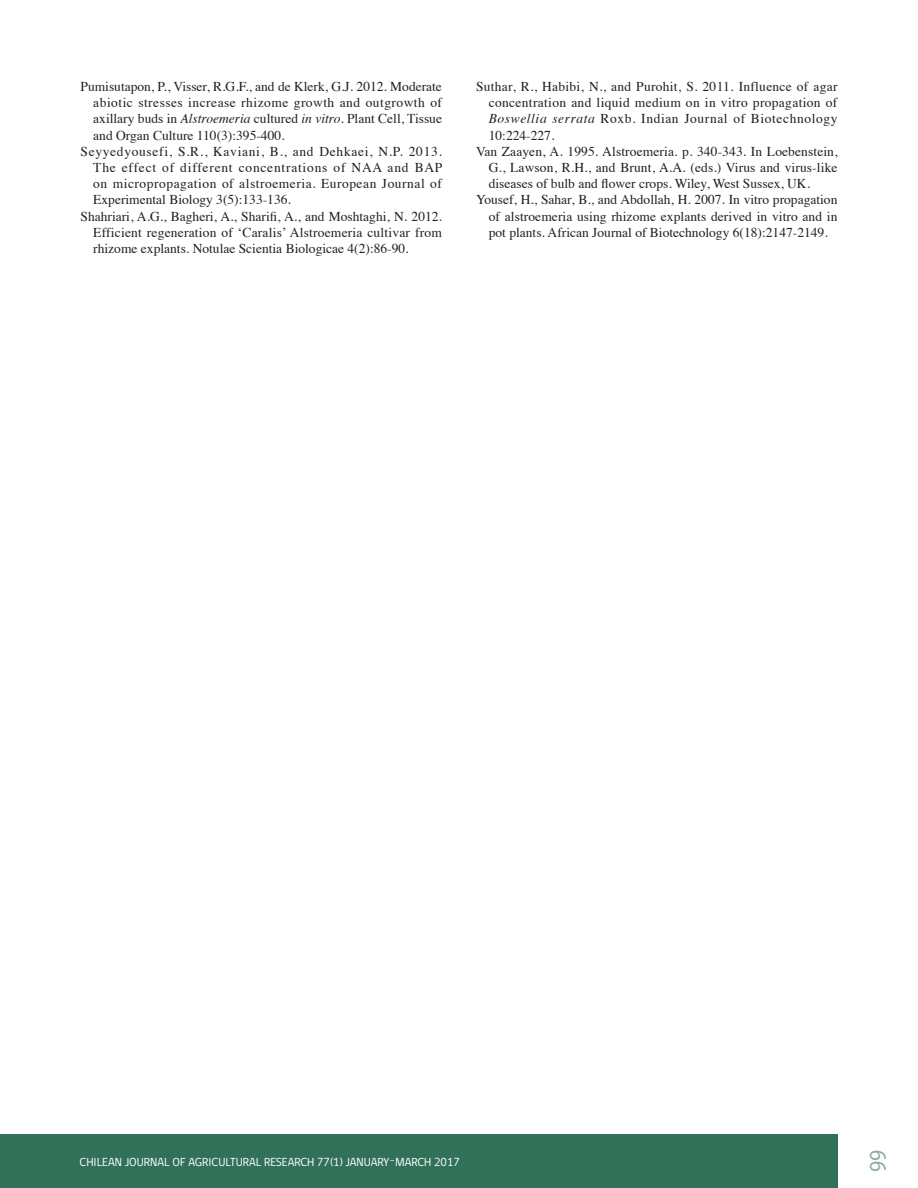
<style>
.page{position:relative;width:918px;height:1188px;background:#fff}
.page>*{position:absolute;margin:0;border:0;box-sizing:border-box;transform-origin:0 0}
.t1{font:24px "Myriad Pro";color:#8baea1;scale:.9 1}
.t2{font:13.5px "Times";letter-spacing:.01em;color:#231f20}
.t3{font:13.5px "Times";letter-spacing:.035em;color:#231f20}
.t4{font:13.5px "Times";letter-spacing:.05em;color:#231f20}
.t5{font:13.5px "Times";letter-spacing:.04em;color:#231f20}
.t6{font:13.5px "Times";letter-spacing:.045em;color:#231f20}
.t7{font:13.5px "Times";letter-spacing:.055em;color:#231f20}
.t8{font:12px "gob CL";color:#fff}
.s1{font-style:italic}
</style>
<div class="page">
<div style="left:0;top:1134px;width:837px;height:54px;background:#327159"></div>
<p class="t2" style="left:81px;top:74px;width:363px">Pumisutapon, P., Visser, R.G.F., and de Klerk, G.J. 2012. Moderate</p>
<p class="t3" style="left:93px;top:90px;width:350px">abiotic stresses increase rhizome growth and outgrowth of</p>
<p class="t2" style="left:93px;top:106px;width:350px">axillary buds in <span class="s1">Alstroemeria</span> cultured <span class="s1">in vitro</span>. Plant Cell, Tissue</p>
<p class="t2" style="left:93px;top:122px;width:193px">and Organ Culture 110(3):395-400.</p>
<p class="t4" style="left:81px;top:139px;width:363px">Seyyedyousefi, S.R., Kaviani, B., and Dehkaei, N.P. 2013.</p>
<p class="t7" style="left:93px;top:155px;width:351px">The effect of different concentrations of NAA and BAP</p>
<p class="t5" style="left:93px;top:171px;width:350px">on micropropagation of alstroemeria. European Journal of</p>
<p class="t2" style="left:93px;top:187px;width:199px">Experimental Biology 3(5):133-136.</p>
<p class="t2" style="left:81px;top:203px;width:363px">Shahriari, A.G., Bagheri, A., Sharifi, A., and Moshtaghi, N. 2012.</p>
<p class="t2" style="left:93px;top:220px;width:350px">Efficient regeneration of ‘Caralis’ Alstroemeria cultivar from</p>
<p class="t2" style="left:93px;top:236px;width:317px">rhizome explants. Notulae Scientia Biologicae 4(2):86-90.</p>
<p class="t2" style="left:476px;top:74px;width:363px">Suthar, R., Habibi, N., and Purohit, S. 2011. Influence of agar</p>
<p class="t2" style="left:489px;top:90px;width:350px">concentration and liquid medium on in vitro propagation of</p>
<p class="t6" style="left:489px;top:106px;width:350px"><span class="s1">Boswellia serrata</span> Roxb. Indian Journal of Biotechnology</p>
<p class="t2" style="left:489px;top:122px;width:67px">10:224-227.</p>
<p class="t2" style="left:476px;top:139px;width:363px">Van Zaayen, A. 1995. Alstroemeria. p. 340-343. In Loebenstein,</p>
<p class="t2" style="left:489px;top:155px;width:350px">G., Lawson, R.H., and Brunt, A.A. (eds.) Virus and virus-like</p>
<p class="t2" style="left:489px;top:171px;width:323px">diseases of bulb and flower crops. Wiley, West Sussex, UK.</p>
<p class="t2" style="left:476px;top:187px;width:363px">Yousef, H., Sahar, B., and Abdollah, H. 2007. In vitro propagation</p>
<p class="t2" style="left:489px;top:203px;width:350px">of alstroemeria using rhizome explants derived in vitro and in</p>
<p class="t2" style="left:489px;top:220px;width:340px">pot plants. African Journal of Biotechnology 6(18):2147-2149.</p>
<p class="t8" style="left:80px;top:1153px;width:382px">CHILEAN JOURNAL OF AGRICULTURAL RESEARCH 77(1) JANUARY-MARCH 2017</p>
<h1 class="t1" style="left:863px;top:1172px;width:26px;rotate:-90deg">99</h1>
</div>
